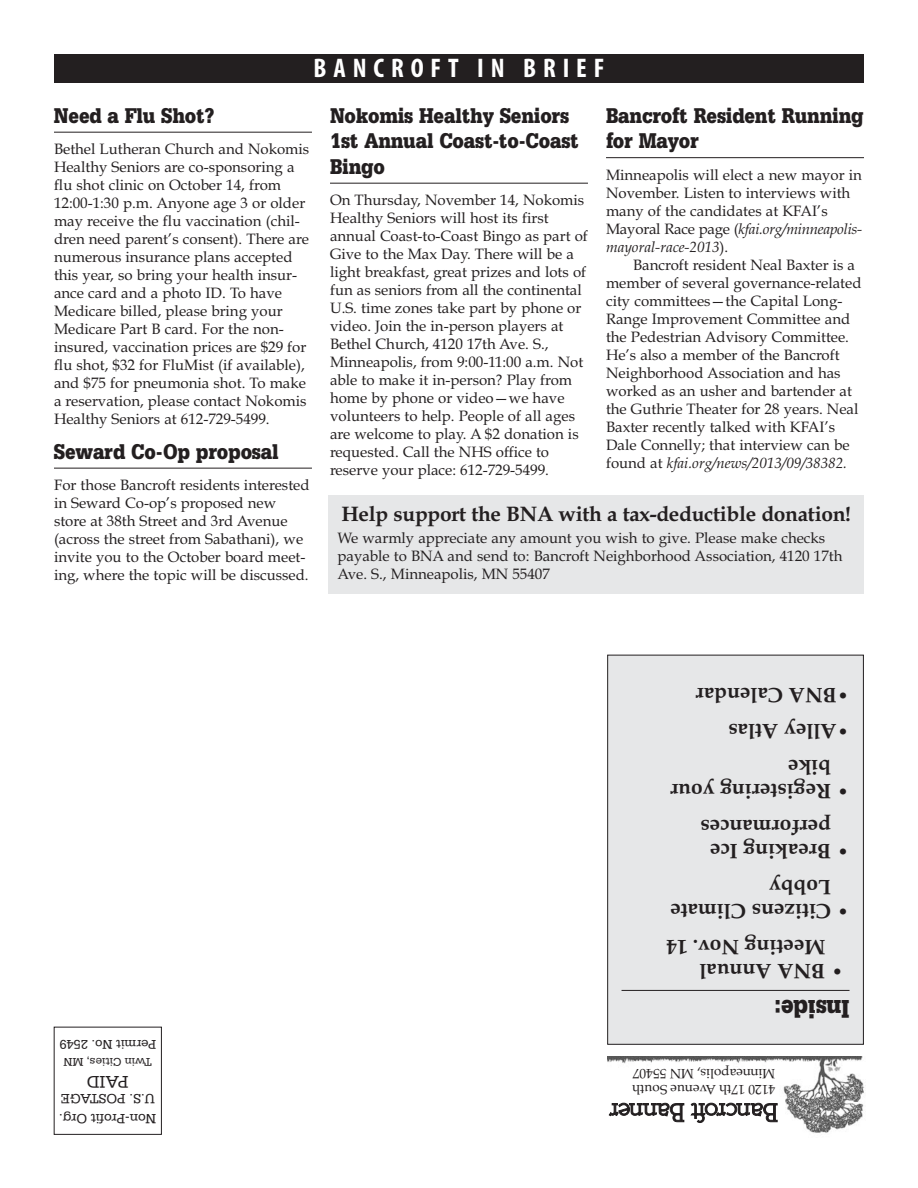
<style>
.page{position:relative;width:918px;height:1188px;background:#fff}
.page>*{position:absolute;margin:0;border:0;box-sizing:border-box;transform-origin:0 0}
.t1{font:700 condensed 27px "Myriad Pro";letter-spacing:.255em;color:#fff}
.t2{font:900 27px "Serifa BT";letter-spacing:-.01em;color:#231f20;scale:.85 1}
.t3{font:900 22.5px/25.5px "Serifa BT";letter-spacing:-.01em;color:#231f20;scale:.85 1}
.t4{font:700 21px/24px "Book Antiqua";color:#231f20}
.t5{font:18px "Serifa BT";color:#231f20}
.t6{font:15px/18px "Book Antiqua";color:#231f20}
.t7{font:14.25px/19.5px "Serifa BT";color:#231f20}
.t8{font:13.5px/16.5px "Book Antiqua";color:#231f20}
.t9{font:13.5px "Serifa BT";color:#231f20}
.t10{font:12px "Serifa BT";color:#231f20}
.s1{font-style:italic}
</style>
<div class="page">
<img style="left:607px;top:1057px;width:257px;height:76px">
<div style="left:54px;top:1027px;width:108px;height:108px;border:1px solid #231f20"></div>
<div style="left:607px;top:654px;width:257px;height:391px;background:#e6e7e8"></div>
<svg style="left:608px;top:1103px;width:170px;height:20px"></svg>
<div style="left:54px;top:54px;width:810px;height:28px;background:#231f20"></div>
<hr style="left:54px;top:132px;width:258px;height:1px;background:#231f20">
<hr style="left:54px;top:468px;width:258px;height:1px;background:#231f20">
<hr style="left:330px;top:183px;width:258px;height:1px;background:#231f20">
<hr style="left:606px;top:157px;width:258px;height:1px;background:#231f20">
<div style="left:328px;top:495px;width:536px;height:99px;background:#e6e7e8"></div>
<h1 class="t1" style="left:314px;top:51px;width:292px">BANCROFT IN BRIEF</h1>
<h2 class="t3" style="left:54px;top:102px;width:190px">Need a Flu Shot?</h2>
<p class="t6" style="left:54px;top:140px;width:257px">Bethel Lutheran Church and Nokomis Healthy Seniors are co-sponsoring a flu shot clinic on October 14, from 12:00-1:30 p.m. Anyone age 3 or older may receive the flu vaccination (chil&shy;dren need parent’s consent). There are numerous insurance plans accepted this year, so bring your health insur&shy;ance card and a photo ID. To have Medicare billed, please bring your Medicare Part B card. For the non&shy;insured, vaccination prices are $29 for flu shot, $32 for FluMist (if available), and $75 for pneumonia shot. To make a reservation, please contact Nokomis Healthy Seniors at 612-729-5499.</p>
<h2 class="t3" style="left:54px;top:438px;width:266px">Seward Co-Op proposal</h2>
<p class="t6" style="left:54px;top:476px;width:257px">For those Bancroft residents interested in Seward Co-op’s proposed new store at 38th Street and 3rd Avenue (across the street from Sabathani), we invite you to the October board meet&shy;ing, where the topic will be discussed.</p>
<h2 class="t3" style="left:606px;top:102px;width:305px">Bancroft Resident Running for Mayor</h2>
<p class="t6" style="left:606px;top:166px;width:258px">Minneapolis will elect a new mayor in November. Listen to interviews with many of the candidates at KFAI’s Mayoral Race page (<span class="s1">kfai.org/minneapolis&shy;mayoral-race-2013</span>).</p>
<p class="t6" style="left:606px;top:256px;width:257px;text-indent:27px">Bancroft resident Neal Baxter is a member of several governance-related city committees—the Capital Long-Range Improvement Committee and the Pedestrian Advisory Committee.<br>He’s also a member of the Bancroft Neighborhood Association and has worked as an usher and bartender at the Guthrie Theater for 28 years. Neal Baxter recently talked with KFAI’s Dale Connelly; that interview can be found at <span class="s1">kfai.org/news/2013/09/38382.</span></p>
<h3 class="t4" style="left:341px;top:502px;width:511px">Help support the BNA with a tax-deductible donation!</h3>
<p class="t6" style="left:338px;top:529px;width:507px">We warmly appreciate any amount you wish to give. Please make checks payable to BNA and send to: Bancroft Neighborhood Association, 4120 17th<br>Ave. S., Minneapolis, MN 55407</p>
<h2 class="t3" style="left:330px;top:102px;width:295px">Nokomis Healthy Seniors<br>1st Annual Coast-to-Coast<br>Bingo</h2>
<p class="t6" style="left:330px;top:191px;width:259px">On Thursday, November 14, Nokomis Healthy Seniors will host its first annual Coast-to-Coast Bingo as part of Give to the Max Day. There will be a light breakfast, great prizes and lots of fun as seniors from all the continental U.S. time zones take part by phone or video. Join the in-person players at Bethel Church, 4120 17th Ave. S., Minneapolis, from 9:00-11:00 a.m. Not able to make it in-person? Play from home by phone or video—we have volunteers to help. People of all ages are welcome to play. A $2 donation is requested. Call the NHS office to reserve your place: 612-729-5499.</p>
<p class="t9" style="left:156px;top:1053px;width:98px;rotate:-180deg">Permit No. 2549</p>
<p class="t10" style="left:152px;top:1070px;width:90px;rotate:-180deg">Twin Cities, MN</p>
<p class="t5" style="left:129px;top:1093px;width:43px;rotate:-180deg">PAID</p>
<p class="t7" style="left:156px;top:1129px;width:99px;rotate:-180deg">Non-Profit Org.<br>U.S. POSTAGE</p>
<h3 class="t4" style="left:850px;top:707px;width:155px;rotate:-180deg">•BNA Calendar</h3>
<h3 class="t4" style="left:850px;top:743px;width:123px;rotate:-180deg">•Alley Atlas</h3>
<h3 class="t4" style="left:831px;top:803px;width:162px;text-indent:-18px;rotate:-180deg">• Registering your bike</h3>
<h3 class="t4" style="left:831px;top:863px;width:132px;text-indent:-18px;rotate:-180deg">• Breaking Ice performances</h3>
<h3 class="t4" style="left:831px;top:923px;width:162px;text-indent:-18px;rotate:-180deg">• Citizens Climate<br>Lobby</h3>
<h3 class="t4" style="left:825px;top:983px;width:161px;text-indent:-18px;rotate:-180deg">• BNA Annual<br>Meeting Nov. 14</h3>
<h1 class="t2" style="left:850px;top:1026px;width:90px;rotate:-180deg">Inside:</h1>
<p class="t8" style="left:775px;top:1098px;width:145px;rotate:-180deg">4120 17th Avenue South<br>Minneapolis, MN 55407</p>
</div>
